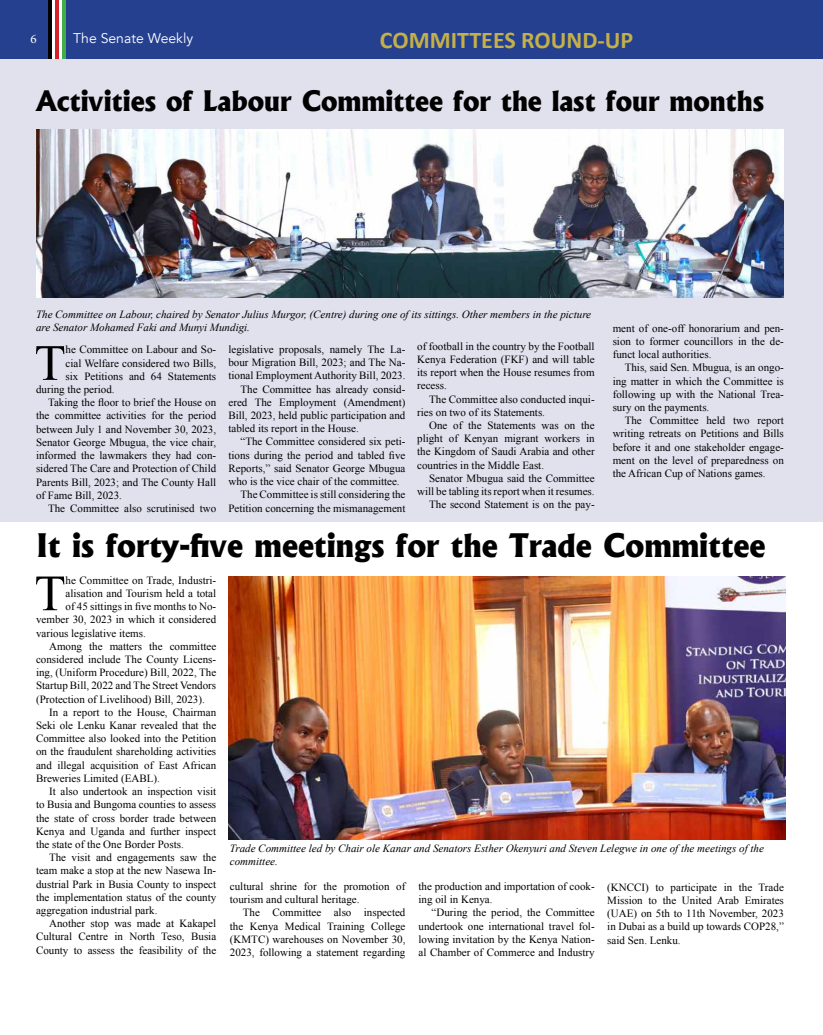
<style>
.page{position:relative;width:823px;height:1035px;background:#fff}
.page>*{position:absolute;margin:0;border:0;box-sizing:border-box;transform-origin:0 0}
.t1{font:50.9px "Times New Roman";color:#000}
.t2{font:800 31px "Albertus";color:#000}
.t3{font:800 27px "Albertus";color:#000}
.t4{font:700 24px "Calibri";color:#c3b049}
.t5{font:14px "Avenir";color:#fff}
.t6{font:13px "Minion Pro";color:#fff}
.t7{font:11px/13.2px "Times New Roman";color:#000;text-align:justify}
.t8{font:italic 11px/13.2px "Times New Roman";color:#000}
</style>
<div class="page">
<div style="left:0;top:0;width:822px;height:60px;background:#25408f"></div>
<hr style="left:48px;top:0;width:4px;height:59px;background:#000">
<div style="left:54px;top:0;width:5px;height:59px;background:#d2232a"></div>
<div style="left:61px;top:0;width:5px;height:59px;background:#41ad49"></div>
<hr style="left:53px;top:0;width:2px;height:59px;background:#fff">
<hr style="left:59px;top:0;width:3px;height:59px;background:#fff">
<div style="left:0;top:60px;width:822px;height:462px;background:#e1e0ed"></div>
<img style="left:36px;top:130px;width:746px;height:167px">
<img style="left:228px;top:576px;width:557px;height:263px">
<p class="t6" style="left:31px;top:30px;width:8px">6</p>
<p class="t5" style="left:73px;top:30px;width:121px">The Senate Weekly</p>
<h3 class="t4" style="left:380px;top:23px;width:255px">COMMITTEES ROUND-UP</h3>
<h3 class="t3" style="left:36px;top:83px;width:729px">Activities of Labour Committee for the last four months</h3>
<p class="t8" style="left:36px;top:308px;width:556px">The Committee on Labour, chaired by Senator Julius Murgor, (Centre) during one of its sittings. Other members in the picture are Senator Mohamed Faki and Munyi Mundigi.</p>
<h1 class="t1" style="left:34px;top:328px;width:33px">T</h1>
<p class="t7" style="left:66px;top:343px;width:152px">he Committee on Labour and So-</p>
<p class="t7" style="left:417px;top:339px;width:179px">of football in the country by the Football Kenya Federation (FKF) and will table its report when the House resumes from recess.</p>
<p class="t7" style="left:417px;top:392px;width:179px;text-indent:12px">The Committee also conducted inqui&shy;ries on two of its Statements.</p>
<p class="t7" style="left:417px;top:418px;width:179px;text-indent:12px">One of the Statements was on the plight of Kenyan migrant workers in the Kingdom of Saudi Arabia and other countries in the Middle East.</p>
<p class="t7" style="left:417px;top:471px;width:179px;text-align:right">Senator Mbugua said the Committee will be tabling its report when it resumes.<br>The second Statement is on the pay-</p>
<p class="t7" style="left:228px;top:342px;width:178px">legislative proposals, namely The La-</p>
<p class="t7" style="left:228px;top:356px;width:178px">bour Migration Bill, 2023; and The Na-</p>
<p class="t7" style="left:228px;top:369px;width:178px">tional Employment Authority Bill, 2023.</p>
<p class="t7" style="left:240px;top:382px;width:166px">The Committee has already consid-</p>
<p class="t7" style="left:228px;top:395px;width:178px">ered The Employment (Amendment)</p>
<p class="t7" style="left:228px;top:408px;width:178px">Bill, 2023, held public participation and</p>
<p class="t7" style="left:228px;top:422px;width:132px">tabled its report in the House.</p>
<p class="t7" style="left:240px;top:435px;width:166px">“The Committee considered six peti-</p>
<p class="t7" style="left:228px;top:448px;width:178px">tions during the period and tabled five</p>
<p class="t7" style="left:228px;top:461px;width:178px">Reports,” said Senator George Mbugua</p>
<p class="t7" style="left:228px;top:474px;width:173px">who is the vice chair of the committee.</p>
<p class="t7" style="left:240px;top:488px;width:166px">The Committee is still considering the</p>
<p class="t7" style="left:228px;top:501px;width:178px">Petition concerning the mismanagement</p>
<p class="t7" style="left:66px;top:356px;width:152px">cial Welfare considered two Bills,</p>
<p class="t7" style="left:66px;top:369px;width:152px">six Petitions and 64 Statements</p>
<p class="t7" style="left:36px;top:382px;width:80px">during the period.</p>
<p class="t7" style="left:48px;top:396px;width:169px">Taking the floor to brief the House on</p>
<p class="t7" style="left:36px;top:409px;width:182px">the committee activities for the period</p>
<p class="t7" style="left:36px;top:422px;width:181px">between July 1 and November 30, 2023,</p>
<p class="t7" style="left:36px;top:435px;width:181px">Senator George Mbugua, the vice chair,</p>
<p class="t7" style="left:36px;top:448px;width:182px">informed the lawmakers they had con-</p>
<p class="t7" style="left:36px;top:462px;width:182px">sidered The Care and Protection of Child</p>
<p class="t7" style="left:36px;top:475px;width:182px">Parents Bill, 2023; and The County Hall</p>
<p class="t7" style="left:36px;top:488px;width:87px">of Fame Bill, 2023.</p>
<p class="t7" style="left:48px;top:501px;width:169px">The Committee also scrutinised two</p>
<p class="t7" style="left:612px;top:321px;width:172px">ment of one-off honorarium and pen&shy;sion to former councillors in the de&shy;funct local authorities.</p>
<p class="t7" style="left:612px;top:361px;width:173px;text-indent:12px">This, said Sen. Mbugua, is an ongo&shy;ing matter in which the Committee is following up with the National Trea&shy;sury on the payments.</p>
<p class="t7" style="left:612px;top:414px;width:173px;text-indent:12px">The Committee held two report writing retreats on Petitions and Bills before it and one stakeholder engage&shy;ment on the level of preparedness on the African Cup of Nations games.</p>
<h2 class="t2" style="left:36px;top:526px;width:730px">It is forty-five meetings for the Trade Committee</h2>
<h1 class="t1" style="left:34px;top:559px;width:33px">T</h1>
<p class="t7" style="left:66px;top:573px;width:152px">he Committee on Trade, Industri-</p>
<p class="t7" style="left:66px;top:586px;width:152px">alisation and Tourism held a total</p>
<p class="t7" style="left:66px;top:600px;width:152px">of 45 sittings in five months to No-</p>
<p class="t7" style="left:36px;top:613px;width:181px">vember 30, 2023 in which it considered</p>
<p class="t7" style="left:36px;top:626px;width:111px">various legislative items.</p>
<p class="t7" style="left:49px;top:639px;width:169px">Among the matters the committee</p>
<p class="t7" style="left:36px;top:652px;width:182px">considered include The County Licens-</p>
<p class="t7" style="left:36px;top:666px;width:182px">ing, (Uniform Procedure) Bill, 2022, The</p>
<p class="t7" style="left:36px;top:679px;width:181px">Startup Bill, 2022 and The Street Vendors</p>
<p class="t7" style="left:36px;top:692px;width:170px">(Protection of Livelihood) Bill, 2023).</p>
<p class="t7" style="left:49px;top:705px;width:169px">In a report to the House, Chairman</p>
<p class="t7" style="left:36px;top:718px;width:181px">Seki ole Lenku Kanar revealed that the</p>
<p class="t7" style="left:36px;top:732px;width:182px">Committee also looked into the Petition</p>
<p class="t7" style="left:36px;top:745px;width:182px">on the fraudulent shareholding activities</p>
<p class="t7" style="left:36px;top:758px;width:182px">and illegal acquisition of East African</p>
<p class="t7" style="left:36px;top:771px;width:125px">Breweries Limited (EABL).</p>
<p class="t7" style="left:49px;top:784px;width:169px">It also undertook an inspection visit</p>
<p class="t7" style="left:36px;top:798px;width:182px">to Busia and Bungoma counties to assess</p>
<p class="t7" style="left:36px;top:811px;width:182px">the state of cross border trade between</p>
<p class="t7" style="left:36px;top:824px;width:182px">Kenya and Uganda and further inspect</p>
<p class="t7" style="left:36px;top:837px;width:149px">the state of the One Border Posts.</p>
<p class="t7" style="left:49px;top:850px;width:169px">The visit and engagements saw the</p>
<p class="t7" style="left:36px;top:864px;width:181px">team make a stop at the new Nasewa In-</p>
<p class="t7" style="left:36px;top:877px;width:182px">dustrial Park in Busia County to inspect</p>
<p class="t7" style="left:36px;top:890px;width:182px">the implementation status of the county</p>
<p class="t7" style="left:36px;top:903px;width:123px">aggregation industrial park.</p>
<p class="t7" style="left:49px;top:916px;width:169px">Another stop was made at Kakapel</p>
<p class="t7" style="left:36px;top:930px;width:182px">Cultural Centre in North Teso, Busia</p>
<p class="t7" style="left:36px;top:943px;width:182px">County to assess the feasibility of the</p>
<p class="t8" style="left:230px;top:841px;width:535px">Trade Committee led by Chair ole Kanar and Senators Esther Okenyuri and Steven Lelegwe in one of the meetings of the committee.</p>
<p class="t7" style="left:230px;top:879px;width:177px">cultural shrine for the promotion of tourism and cultural heritage.</p>
<p class="t7" style="left:230px;top:906px;width:177px;text-indent:13px">The Committee also inspected the Kenya Medical Training College (KMTC) warehouses on November 30, 2023, following a statement regarding</p>
<p class="t7" style="left:418px;top:879px;width:177px">the production and importation of cook&shy;ing oil in Kenya.</p>
<p class="t7" style="left:418px;top:906px;width:177px;text-indent:13px">“During the period, the Committee undertook one international travel fol&shy;lowing invitation by the Kenya Nation&shy;al Chamber of Commerce and Industry</p>
<p class="t7" style="left:607px;top:880px;width:178px">(KNCCI) to participate in the Trade Mission to the United Arab Emirates (UAE) on 5th to 11th November, 2023 in Dubai as a build up towards COP28,” said Sen. Lenku.</p>
</div>
